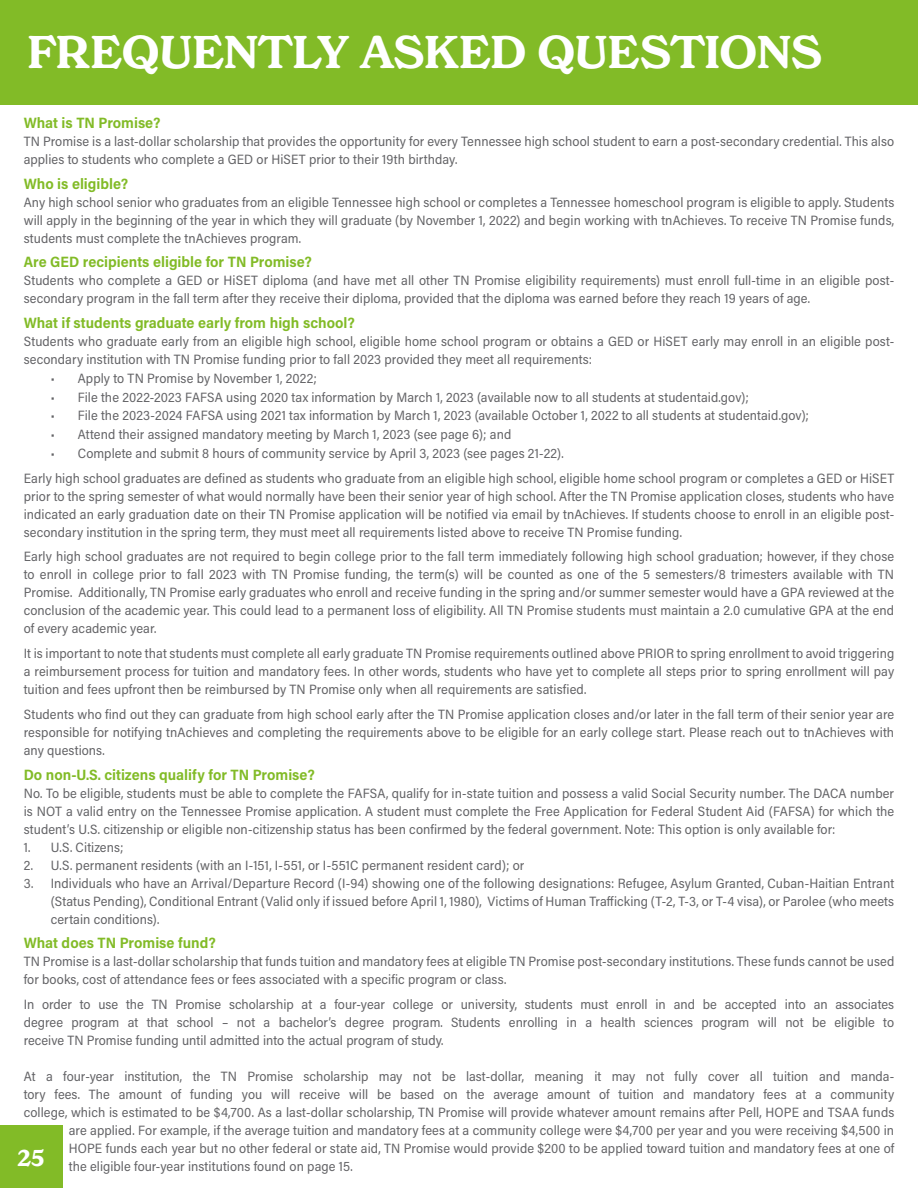
<style>
.page{position:relative;width:918px;height:1188px;background:#fff}
.page>*{position:absolute;margin:0;border:0;box-sizing:border-box;transform-origin:0 0}
.t1{font:600 45px "New Spirit";letter-spacing:-.015em;color:#fff}
.t2{font:600 22.5px "New Spirit";color:#fff}
.t3{font:700 15px "Acumin Pro Semi Cond";color:#82bb27}
.t4{font:13.5px/18px "Acumin Pro Semi Cond";letter-spacing:.005em;color:#636366;text-align:justify}
</style>
<div class="page">
<div style="left:0;top:0;width:918px;height:104px;background:#82bb27"></div>
<div style="left:0;top:1126px;width:62px;height:62px;background:#82bb27"></div>
<p class="t1" style="left:27px;top:24px;width:797px">FREQUENTLY ASKED QUESTIONS</p>
<p class="t3" style="left:24px;top:112px;width:138px">What is TN Promise?</p>
<p class="t4" style="left:24px;top:132px;width:872px">TN Promise is a last-dollar scholarship that provides the opportunity for every Tennessee high school student to earn a post-secondary credential. This also applies to students who complete a GED or HiSET prior to their 19th birthday.</p>
<p class="t3" style="left:24px;top:173px;width:106px">Who is eligible?</p>
<p class="t4" style="left:24px;top:192px;width:872px">Any high school senior who graduates from an eligible Tennessee high school or completes a Tennessee homeschool program is eligible to apply. Students will apply in the beginning of the year in which they will graduate (by November 1, 2022) and begin working with tnAchieves. To receive TN Promise funds, students must complete the tnAchieves program.</p>
<p class="t3" style="left:24px;top:251px;width:290px">Are GED recipients eligible for TN Promise?</p>
<p class="t4" style="left:24px;top:271px;width:872px">Students who complete a GED or HiSET diploma (and have met all other TN Promise eligibility requirements) must enroll full-time in an eligible post&shy;secondary program in the fall term after they receive their diploma, provided that the diploma was earned before they reach 19 years of age.</p>
<p class="t3" style="left:24px;top:312px;width:333px">What if students graduate early from high school?</p>
<p class="t4" style="left:24px;top:332px;width:872px">Students who graduate early from an eligible high school, eligible home school program or obtains a GED or HiSET early may enroll in an eligible post&shy;secondary institution with TN Promise funding prior to fall 2023 provided they meet all requirements:</p>
<p class="t4" style="left:51px;top:369px;width:268px">• Apply to TN Promise by November 1, 2022;</p>
<p class="t4" style="left:51px;top:387px;width:700px">• File the 2022-2023 FAFSA using 2020 tax information by March 1, 2023 (available now to all students at studentaid.gov);</p>
<p class="t4" style="left:51px;top:406px;width:760px">• File the 2023-2024 FAFSA using 2021 tax information by March 1, 2023 (available October 1, 2022 to all students at studentaid.gov);</p>
<p class="t4" style="left:51px;top:425px;width:462px">• Attend their assigned mandatory meeting by March 1, 2023 (see page 6); and</p>
<p class="t4" style="left:51px;top:444px;width:514px">• Complete and submit 8 hours of community service by April 3, 2023 (see pages 21-22).</p>
<p class="t4" style="left:24px;top:468px;width:872px">Early high school graduates are defined as students who graduate from an eligible high school, eligible home school program or completes a GED or HiSET prior to the spring semester of what would normally have been their senior year of high school. After the TN Promise application closes, students who have indicated an early graduation date on their TN Promise application will be notified via email by tnAchieves. If students choose to enroll in an eligible post&shy;secondary institution in the spring term, they must meet all requirements listed above to receive TN Promise funding.</p>
<p class="t4" style="left:24px;top:547px;width:872px">Early high school graduates are not required to begin college prior to the fall term immediately following high school graduation; however, if they chose to enroll in college prior to fall 2023 with TN Promise funding, the term(s) will be counted as one of the 5 semesters/8 trimesters available with TN Promise. Additionally, TN Promise early graduates who enroll and receive funding in the spring and/or summer semester would have a GPA reviewed at the conclusion of the academic year. This could lead to a permanent loss of eligibility. All TN Promise students must maintain a 2.0 cumulative GPA at the end of every academic year.</p>
<p class="t4" style="left:24px;top:644px;width:872px">It is important to note that students must complete all early graduate TN Promise requirements outlined above PRIOR to spring enrollment to avoid triggering a reimbursement process for tuition and mandatory fees. In other words, students who have yet to complete all steps prior to spring enrollment will pay tuition and fees upfront then be reimbursed by TN Promise only when all requirements are satisfied.</p>
<p class="t4" style="left:24px;top:705px;width:872px">Students who find out they can graduate from high school early after the TN Promise application closes and/or later in the fall term of their senior year are responsible for notifying tnAchieves and completing the requirements above to be eligible for an early college start. Please reach out to tnAchieves with any questions.</p>
<p class="t3" style="left:24px;top:764px;width:292px">Do non-U.S. citizens qualify for TN Promise?</p>
<p class="t4" style="left:24px;top:783px;width:872px">No. To be eligible, students must be able to complete the FAFSA, qualify for in-state tuition and possess a valid Social Security number. The DACA number is NOT a valid entry on the Tennessee Promise application. A student must complete the Free Application for Federal Student Aid (FAFSA) for which the student’s U.S. citizenship or eligible non-citizenship status has been confirmed by the federal government. Note: This option is only available for:</p>
<p class="t4" style="left:24px;top:837px;width:101px">1. U.S. Citizens;</p>
<p class="t4" style="left:24px;top:855px;width:502px">2. U.S. permanent residents (with an I-151, I-551, or I-551C permanent resident card); or</p>
<p class="t4" style="left:51px;top:873px;width:845px;text-indent:-27px">3. Individuals who have an Arrival/Departure Record (I-94) showing one of the following designations: Refugee, Asylum Granted, Cuban-Haitian Entrant (Status Pending), Conditional Entrant (Valid only if issued before April 1, 1980), Victims of Human Trafficking (T-2, T-3, or T-4 visa), or Parolee (who meets certain conditions).</p>
<p class="t3" style="left:24px;top:932px;width:194px">What does TN Promise fund?</p>
<p class="t4" style="left:24px;top:952px;width:872px">TN Promise is a last-dollar scholarship that funds tuition and mandatory fees at eligible TN Promise post-secondary institutions. These funds cannot be used for books, cost of attendance fees or fees associated with a specific program or class.</p>
<p class="t4" style="left:24px;top:995px;width:872px">In order to use the TN Promise scholarship at a four-year college or university, students must enroll in and be accepted into an associates degree program at that school – not a bachelor’s degree program. Students enrolling in a health sciences program will not be eligible to receive TN Promise funding until admitted into the actual program of study.</p>
<p class="t4" style="left:24px;top:1067px;width:872px">At a four-year institution, the TN Promise scholarship may not be last-dollar, meaning it may not fully cover all tuition and manda-</p>
<p class="t4" style="left:24px;top:1085px;width:872px">tory fees. The amount of funding you will receive will be based on the average amount of tuition and mandatory fees at a community</p>
<p class="t4" style="left:24px;top:1103px;width:872px">college, which is estimated to be $4,700. As a last-dollar scholarship, TN Promise will provide whatever amount remains after Pell, HOPE and TSAA funds</p>
<p class="t4" style="left:69px;top:1121px;width:827px">are applied. For example, if the average tuition and mandatory fees at a community college were $4,700 per year and you were receiving $4,500 in</p>
<p class="t4" style="left:69px;top:1139px;width:827px">HOPE funds each year but no other federal or state aid, TN Promise would provide $200 to be applied toward tuition and mandatory fees at one of</p>
<p class="t4" style="left:69px;top:1157px;width:285px">the eligible four-year institutions found on page 15.</p>
<p class="t2" style="left:17px;top:1144px;width:29px">25</p>
</div>
